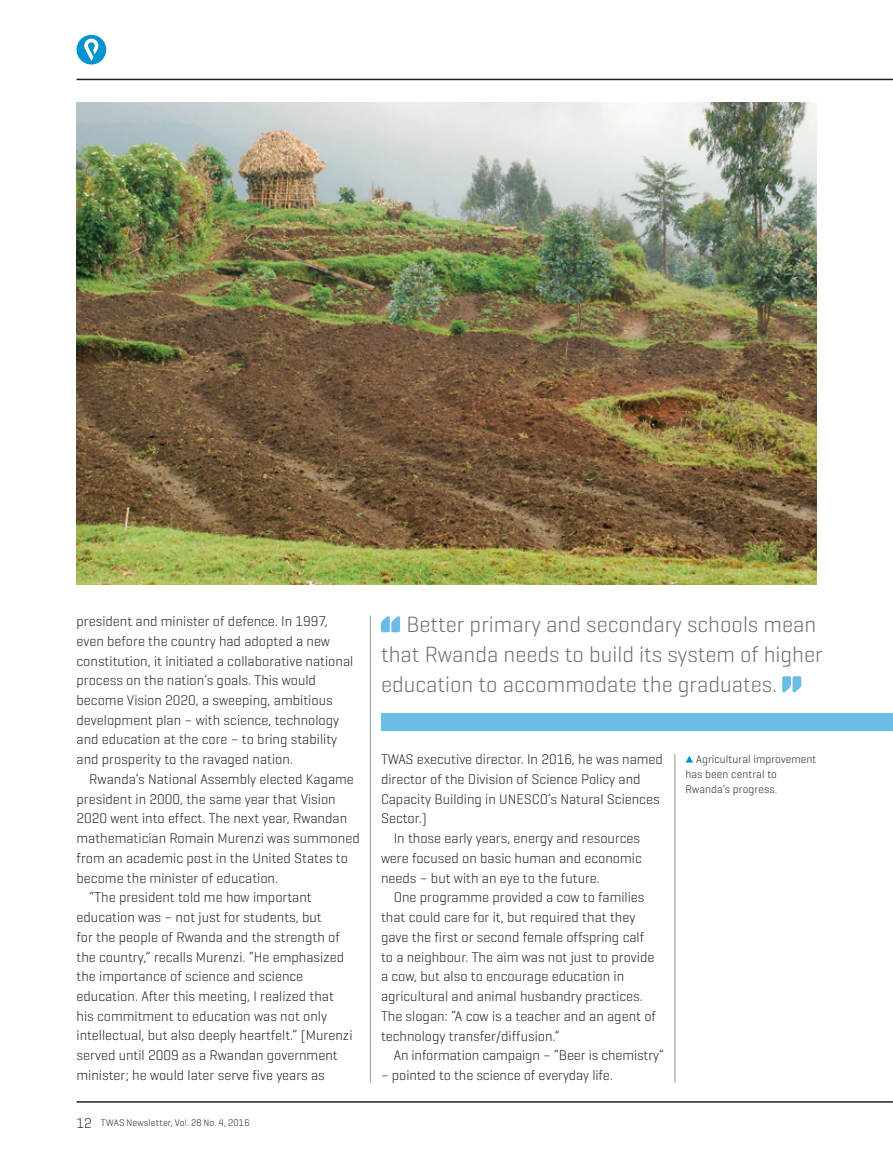
<style>
.page{position:relative;width:893px;height:1170px;background:#fff}
.page>*{position:absolute;margin:0;border:0;box-sizing:border-box;transform-origin:0 0}
.t1{font:300 22.5px/30px "Geogrotesque";color:#6c6d70}
.t2{font:300 14.25px/19.6px "Geogrotesque";color:#231f20}
.t3{font:300 11.25px/15px "Geogrotesque";letter-spacing:.01em;color:#231f20}
.t4{font:300 9.75px "Geogrotesque";letter-spacing:.02em;color:#231f20}
.s1{font-size:14.25px}
</style>
<div class="page">
<hr style="left:77px;top:79px;width:816px;height:1px;background:#231f20">
<div style="left:77px;top:35px;width:29px;height:29px;background:#0093d0;border-radius:50%"></div>
<hr style="left:77px;top:1101px;width:816px;height:1px;background:#231f20">
<hr style="left:370px;top:615px;width:1px;height:467px;background:#939598">
<hr style="left:674px;top:754px;width:1px;height:328px;background:#939598">
<svg style="left:84px;top:39px;width:14px;height:22px"></svg>
<svg style="left:686px;top:756px;width:7px;height:6px"></svg>
<svg style="left:381px;top:616px;width:19px;height:16px"></svg>
<svg style="left:782px;top:676px;width:19px;height:16px"></svg>
<div style="left:382px;top:713px;width:511px;height:17px;background:#6bbde5"></div>
<img style="left:77px;top:103px;width:739px;height:482px">
<p class="t2" style="left:77px;top:611px;width:278px">president and minister of defence. In 1997, even before the country had adopted a new constitution, it initiated a collaborative national process on the nation’s goals. This would become Vision 2020, a sweeping, ambitious development plan – with science, technology and education at the core – to bring stability and prosperity to the ravaged nation.</p>
<p class="t2" style="left:89px;top:768px;width:266px">Rwanda’s National Assembly elected Kagame</p>
<p class="t2" style="left:77px;top:788px;width:261px">president in 2000, the same year that Vision</p>
<p class="t2" style="left:77px;top:808px;width:272px">2020 went into effect. The next year, Rwandan</p>
<p class="t2" style="left:77px;top:827px;width:285px">mathematician Romain Murenzi was summoned</p>
<p class="t2" style="left:77px;top:847px;width:273px">from an academic post in the United States to</p>
<p class="t2" style="left:77px;top:867px;width:203px">become the minister of education.</p>
<p class="t2" style="left:89px;top:887px;width:224px">“The president told me how important</p>
<p class="t2" style="left:77px;top:906px;width:247px">education was – not just for students, but</p>
<p class="t2" style="left:77px;top:926px;width:265px">for the people of Rwanda and the strength of</p>
<p class="t2" style="left:77px;top:946px;width:269px">the country,” recalls Murenzi. “He emphasized</p>
<p class="t2" style="left:77px;top:966px;width:228px">the importance of science and science</p>
<p class="t2" style="left:77px;top:985px;width:259px">education. After this meeting, I realized that</p>
<p class="t2" style="left:77px;top:1005px;width:252px">his commitment to education was not only</p>
<p class="t2" style="left:77px;top:1025px;width:277px">intellectual, but also deeply heartfelt.” (Murenzi</p>
<p class="t2" style="left:77px;top:1044px;width:263px">served until 2009 as a Rwandan government</p>
<p class="t2" style="left:77px;top:1064px;width:250px">minister; he would later serve five years as</p>
<p class="t4" style="left:77px;top:1116px;width:175px"><span class="s1">12</span> TWAS Newsletter, Vol. 28 No. 4, 2016</p>
<h1 class="t1" style="left:381px;top:609px;width:443px;text-indent:25px">Better primary and secondary schools mean that Rwanda needs to build its system of higher education to accommodate the graduates.</h1>
<p class="t2" style="left:381px;top:749px;width:283px">TWAS executive director. In 2016, he was named</p>
<p class="t2" style="left:381px;top:768px;width:261px">director of the Division of Science Policy and</p>
<p class="t2" style="left:381px;top:788px;width:280px">Capacity Building in UNESCO’s Natural Sciences</p>
<p class="t2" style="left:381px;top:808px;width:47px">Sector.)</p>
<p class="t2" style="left:394px;top:828px;width:248px">In those early years, energy and resources</p>
<p class="t2" style="left:381px;top:847px;width:262px">were focused on basic human and economic</p>
<p class="t2" style="left:381px;top:867px;width:220px">needs – but with an eye to the future.</p>
<p class="t2" style="left:394px;top:887px;width:252px">One programme provided a cow to families</p>
<p class="t2" style="left:381px;top:906px;width:256px">that could care for it, but required that they</p>
<p class="t2" style="left:381px;top:926px;width:265px">gave the first or second female offspring calf</p>
<p class="t2" style="left:381px;top:946px;width:275px">to a neighbour. The aim was not just to provide</p>
<p class="t2" style="left:381px;top:966px;width:245px">a cow, but also to encourage education in</p>
<p class="t2" style="left:381px;top:985px;width:263px">agricultural and animal husbandry practices.</p>
<p class="t2" style="left:381px;top:1005px;width:277px">The slogan: “A cow is a teacher and an agent of</p>
<p class="t2" style="left:381px;top:1025px;width:180px">technology transfer/diffusion.”</p>
<p class="t2" style="left:394px;top:1045px;width:272px">An information campaign – “Beer is chemistry”</p>
<p class="t2" style="left:381px;top:1064px;width:233px">– pointed to the science of everyday life.</p>
<p class="t3" style="left:685px;top:750px;width:132px;text-indent:11px">Agricultural improvement has been central to<br>Rwanda’s progress.</p>
</div>
